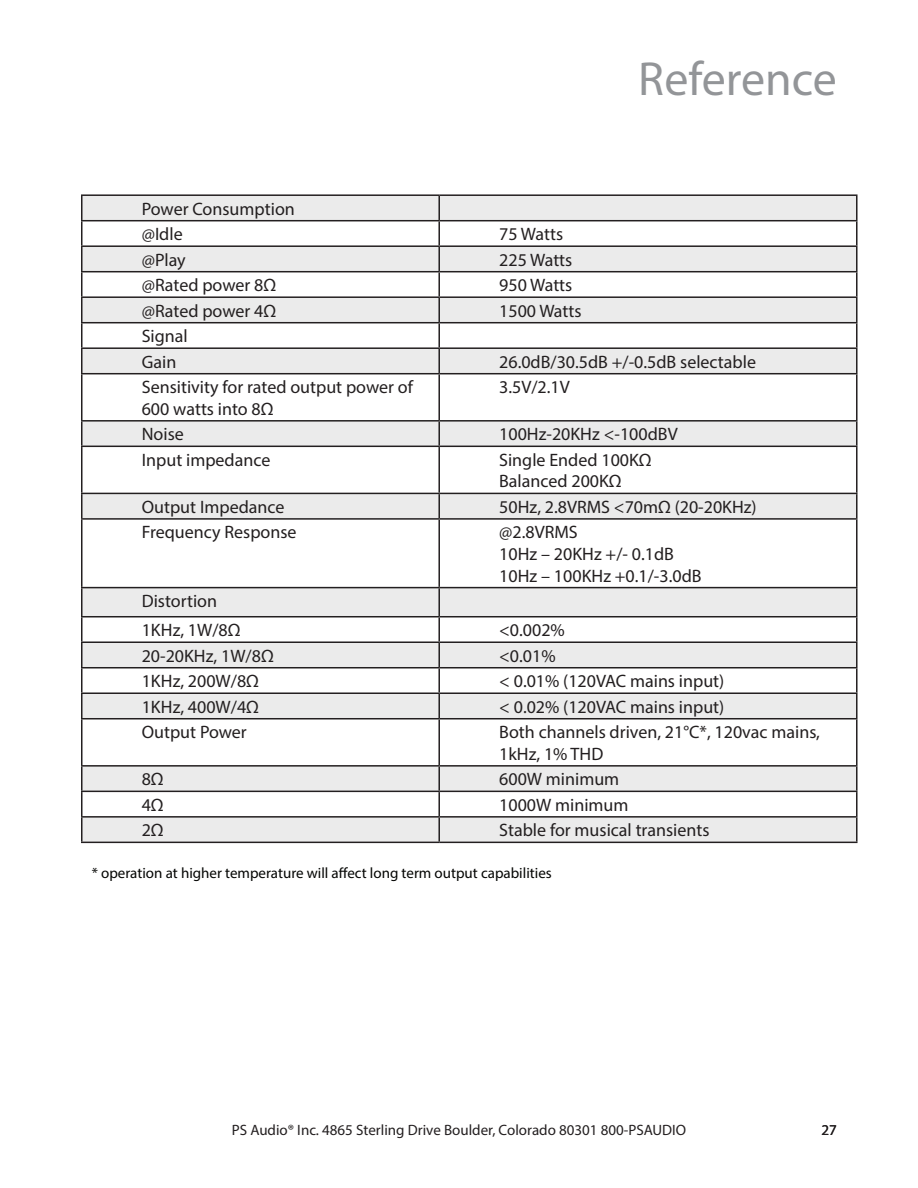
<style>
.page{position:relative;width:918px;height:1188px;background:#fff}
.page>*{position:absolute;margin:0;border:0;box-sizing:border-box;transform-origin:0 0}
.Headlines{font:48px "Myriad Pro";color:#939598}
.List_Paragraph{font:18px/21.6px "Myriad Pro";color:#231f20}
.Body_Text{font:15px "Myriad Pro";color:#040503}
.t1{font:15px "Myriad Pro";color:#231f20}
</style>
<div class="page">
<svg style="left:82px;top:196px;width:774px;height:646px"></svg>
<hr style="left:81px;top:194px;width:358px;height:2px;background:#231f20">
<hr style="left:439px;top:194px;width:419px;height:2px;background:#231f20">
<hr style="left:438px;top:196px;width:2px;height:24px;background:#231f20">
<hr style="left:856px;top:196px;width:2px;height:24px;background:#231f20">
<hr style="left:81px;top:220px;width:358px;height:1px;background:#231f20">
<hr style="left:439px;top:220px;width:419px;height:1px;background:#231f20">
<hr style="left:438px;top:221px;width:2px;height:24px;background:#231f20">
<hr style="left:856px;top:221px;width:2px;height:24px;background:#231f20">
<hr style="left:81px;top:245px;width:358px;height:2px;background:#231f20">
<hr style="left:439px;top:245px;width:419px;height:2px;background:#231f20">
<hr style="left:438px;top:247px;width:2px;height:24px;background:#231f20">
<hr style="left:856px;top:247px;width:2px;height:24px;background:#231f20">
<hr style="left:81px;top:271px;width:358px;height:1px;background:#231f20">
<hr style="left:439px;top:271px;width:419px;height:1px;background:#231f20">
<hr style="left:438px;top:272px;width:2px;height:24px;background:#231f20">
<hr style="left:856px;top:272px;width:2px;height:24px;background:#231f20">
<hr style="left:81px;top:296px;width:358px;height:2px;background:#231f20">
<hr style="left:439px;top:296px;width:419px;height:2px;background:#231f20">
<hr style="left:438px;top:298px;width:2px;height:24px;background:#231f20">
<hr style="left:856px;top:298px;width:2px;height:24px;background:#231f20">
<hr style="left:81px;top:322px;width:358px;height:1px;background:#231f20">
<hr style="left:439px;top:322px;width:419px;height:1px;background:#231f20">
<hr style="left:438px;top:323px;width:2px;height:24px;background:#231f20">
<hr style="left:856px;top:323px;width:2px;height:24px;background:#231f20">
<hr style="left:81px;top:347px;width:358px;height:2px;background:#231f20">
<svg style="left:81px;top:196px;width:1px;height:177px"></svg>
<hr style="left:439px;top:347px;width:419px;height:2px;background:#231f20">
<hr style="left:438px;top:349px;width:2px;height:24px;background:#231f20">
<hr style="left:856px;top:349px;width:2px;height:24px;background:#231f20">
<hr style="left:81px;top:373px;width:358px;height:1px;background:#231f20">
<hr style="left:81px;top:374px;width:1px;height:46px;background:#231f20">
<hr style="left:439px;top:373px;width:419px;height:1px;background:#231f20">
<hr style="left:438px;top:374px;width:2px;height:46px;background:#231f20">
<hr style="left:856px;top:374px;width:2px;height:46px;background:#231f20">
<hr style="left:81px;top:420px;width:358px;height:2px;background:#231f20">
<svg style="left:81px;top:422px;width:1px;height:24px"></svg>
<hr style="left:439px;top:420px;width:419px;height:2px;background:#231f20">
<hr style="left:438px;top:422px;width:2px;height:24px;background:#231f20">
<hr style="left:856px;top:422px;width:2px;height:24px;background:#231f20">
<hr style="left:81px;top:446px;width:358px;height:1px;background:#231f20">
<hr style="left:81px;top:447px;width:1px;height:46px;background:#231f20">
<hr style="left:439px;top:446px;width:419px;height:1px;background:#231f20">
<hr style="left:438px;top:447px;width:2px;height:46px;background:#231f20">
<hr style="left:856px;top:447px;width:2px;height:46px;background:#231f20">
<hr style="left:81px;top:493px;width:358px;height:1px;background:#231f20">
<svg style="left:81px;top:494px;width:1px;height:24px"></svg>
<hr style="left:439px;top:493px;width:419px;height:1px;background:#231f20">
<hr style="left:438px;top:494px;width:2px;height:24px;background:#231f20">
<hr style="left:856px;top:494px;width:2px;height:24px;background:#231f20">
<hr style="left:81px;top:518px;width:358px;height:2px;background:#231f20">
<hr style="left:81px;top:520px;width:1px;height:67px;background:#231f20">
<hr style="left:439px;top:518px;width:419px;height:2px;background:#231f20">
<hr style="left:438px;top:520px;width:2px;height:67px;background:#231f20">
<hr style="left:856px;top:520px;width:2px;height:67px;background:#231f20">
<hr style="left:81px;top:587px;width:358px;height:1px;background:#231f20">
<hr style="left:439px;top:587px;width:419px;height:1px;background:#231f20">
<hr style="left:438px;top:588px;width:2px;height:28px;background:#231f20">
<hr style="left:856px;top:588px;width:2px;height:28px;background:#231f20">
<hr style="left:81px;top:616px;width:358px;height:1px;background:#231f20">
<hr style="left:439px;top:616px;width:419px;height:1px;background:#231f20">
<hr style="left:438px;top:617px;width:2px;height:24px;background:#231f20">
<hr style="left:856px;top:617px;width:2px;height:24px;background:#231f20">
<hr style="left:81px;top:641px;width:358px;height:2px;background:#231f20">
<hr style="left:439px;top:641px;width:419px;height:2px;background:#231f20">
<hr style="left:438px;top:643px;width:2px;height:24px;background:#231f20">
<hr style="left:856px;top:643px;width:2px;height:24px;background:#231f20">
<hr style="left:81px;top:667px;width:358px;height:1px;background:#231f20">
<hr style="left:439px;top:667px;width:419px;height:1px;background:#231f20">
<hr style="left:438px;top:668px;width:2px;height:24px;background:#231f20">
<hr style="left:856px;top:668px;width:2px;height:24px;background:#231f20">
<hr style="left:81px;top:692px;width:358px;height:2px;background:#231f20">
<svg style="left:81px;top:588px;width:1px;height:130px"></svg>
<hr style="left:439px;top:692px;width:419px;height:2px;background:#231f20">
<hr style="left:438px;top:694px;width:2px;height:24px;background:#231f20">
<hr style="left:856px;top:694px;width:2px;height:24px;background:#231f20">
<hr style="left:81px;top:718px;width:358px;height:1px;background:#231f20">
<hr style="left:81px;top:719px;width:1px;height:46px;background:#231f20">
<hr style="left:439px;top:718px;width:419px;height:1px;background:#231f20">
<hr style="left:438px;top:719px;width:2px;height:46px;background:#231f20">
<hr style="left:856px;top:719px;width:2px;height:46px;background:#231f20">
<hr style="left:81px;top:765px;width:358px;height:2px;background:#231f20">
<hr style="left:439px;top:765px;width:419px;height:2px;background:#231f20">
<hr style="left:438px;top:767px;width:2px;height:24px;background:#231f20">
<hr style="left:856px;top:767px;width:2px;height:24px;background:#231f20">
<hr style="left:81px;top:791px;width:358px;height:1px;background:#231f20">
<hr style="left:439px;top:791px;width:419px;height:1px;background:#231f20">
<hr style="left:438px;top:792px;width:2px;height:24px;background:#231f20">
<hr style="left:856px;top:792px;width:2px;height:24px;background:#231f20">
<hr style="left:81px;top:816px;width:358px;height:2px;background:#231f20">
<svg style="left:81px;top:767px;width:1px;height:75px"></svg>
<hr style="left:439px;top:816px;width:419px;height:2px;background:#231f20">
<hr style="left:438px;top:818px;width:2px;height:24px;background:#231f20">
<hr style="left:856px;top:818px;width:2px;height:24px;background:#231f20">
<hr style="left:81px;top:842px;width:358px;height:1px;background:#231f20">
<hr style="left:439px;top:842px;width:419px;height:1px;background:#231f20">
<p class="Headlines" style="left:638px;top:49px;width:200px">Reference</p>
<p class="List_Paragraph" style="left:142px;top:198px;width:155px">Power Consumption</p>
<p class="List_Paragraph" style="left:142px;top:223px;width:42px">@Idle</p>
<p class="List_Paragraph" style="left:499px;top:223px;width:65px">75 Watts</p>
<p class="List_Paragraph" style="left:142px;top:249px;width:46px">@Play</p>
<p class="List_Paragraph" style="left:499px;top:249px;width:75px">225 Watts</p>
<p class="List_Paragraph" style="left:142px;top:274px;width:136px">@Rated power 8Ω</p>
<p class="List_Paragraph" style="left:499px;top:274px;width:75px">950 Watts</p>
<p class="List_Paragraph" style="left:142px;top:300px;width:136px">@Rated power 4Ω</p>
<p class="List_Paragraph" style="left:499px;top:300px;width:84px">1500 Watts</p>
<p class="List_Paragraph" style="left:142px;top:325px;width:47px">Signal</p>
<p class="List_Paragraph" style="left:142px;top:351px;width:36px">Gain</p>
<p class="List_Paragraph" style="left:499px;top:351px;width:258px">26.0dB/30.5dB +/-0.5dB selectable</p>
<p class="List_Paragraph" style="left:142px;top:376px;width:273px">Sensitivity for rated output power of<br>600 watts into 8Ω</p>
<p class="List_Paragraph" style="left:499px;top:376px;width:72px">3.5V/2.1V</p>
<p class="List_Paragraph" style="left:142px;top:423px;width:44px">Noise</p>
<p class="List_Paragraph" style="left:499px;top:423px;width:180px">100Hz-20KHz &lt;-100dBV</p>
<p class="List_Paragraph" style="left:142px;top:449px;width:130px">Input impedance</p>
<p class="List_Paragraph" style="left:499px;top:449px;width:154px">Single Ended 100KΩ</p>
<p class="List_Paragraph" style="left:499px;top:470px;width:124px">Balanced 200KΩ</p>
<p class="List_Paragraph" style="left:142px;top:496px;width:144px">Output Impedance</p>
<p class="List_Paragraph" style="left:499px;top:496px;width:259px">50Hz, 2.8VRMS &lt;70mΩ (20-20KHz)</p>
<p class="List_Paragraph" style="left:142px;top:521px;width:156px">Frequency Response</p>
<p class="List_Paragraph" style="left:499px;top:521px;width:80px">@2.8VRMS</p>
<p class="List_Paragraph" style="left:499px;top:543px;width:176px">10Hz – 20KHz +/- 0.1dB</p>
<p class="List_Paragraph" style="left:499px;top:564px;width:204px">10Hz – 100KHz +0.1/-3.0dB</p>
<p class="List_Paragraph" style="left:142px;top:590px;width:77px">Distortion</p>
<p class="List_Paragraph" style="left:142px;top:619px;width:100px">1KHz, 1W/8Ω</p>
<p class="List_Paragraph" style="left:499px;top:619px;width:67px">&lt;0.002%</p>
<p class="List_Paragraph" style="left:142px;top:645px;width:133px">20-20KHz, 1W/8Ω</p>
<p class="List_Paragraph" style="left:499px;top:645px;width:58px">&lt;0.01%</p>
<p class="List_Paragraph" style="left:142px;top:670px;width:119px">1KHz, 200W/8Ω</p>
<p class="List_Paragraph" style="left:499px;top:670px;width:227px">&lt; 0.01% (120VAC mains input)</p>
<p class="List_Paragraph" style="left:142px;top:696px;width:119px">1KHz, 400W/4Ω</p>
<p class="List_Paragraph" style="left:499px;top:696px;width:227px">&lt; 0.02% (120VAC mains input)</p>
<p class="List_Paragraph" style="left:142px;top:721px;width:107px">Output Power</p>
<p class="List_Paragraph" style="left:499px;top:721px;width:322px">Both channels driven, 21°C*, 120vac mains,<br>1kHz, 1% THD</p>
<p class="List_Paragraph" style="left:142px;top:768px;width:23px">8Ω</p>
<p class="List_Paragraph" style="left:499px;top:768px;width:122px">600W minimum</p>
<p class="List_Paragraph" style="left:142px;top:794px;width:23px">4Ω</p>
<p class="List_Paragraph" style="left:499px;top:794px;width:131px">1000W minimum</p>
<p class="List_Paragraph" style="left:142px;top:819px;width:23px">2Ω</p>
<p class="List_Paragraph" style="left:499px;top:819px;width:212px">Stable for musical transients</p>
<p class="Body_Text" style="left:92px;top:864px;width:462px">* operation at higher temperature will affect long term output capabilities</p>
<p class="t1" style="left:232px;top:1121px;width:456px">PS Audio® Inc. 4865 Sterling Drive Boulder, Colorado 80301 800-PSAUDIO</p>
<p class="t1" style="left:822px;top:1121px;width:17px">27</p>
</div>
